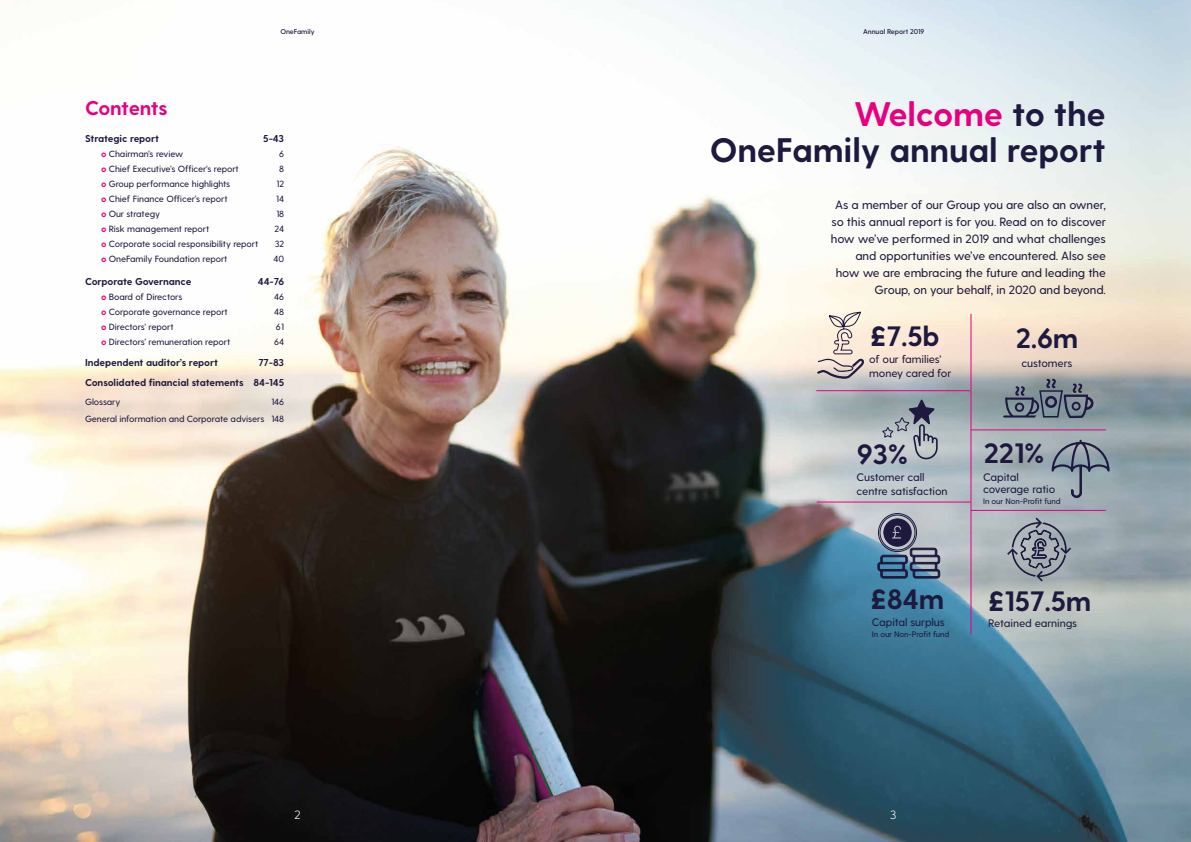
<style>
.page{position:relative;width:1191px;height:842px;background:#fff}
.page>*{position:absolute;margin:0;border:0;box-sizing:border-box;transform-origin:0 0}
.t1{font:700 34px/36px "Greycliff CF";letter-spacing:-.01em;color:#1e193e;text-align:right}
.t2{font:700 28px "Greycliff CF";letter-spacing:-.01em;color:#1e193e}
.t3{font:700 20px "Greycliff CF";letter-spacing:-.02em;color:#e6007d}
.t4{font:500 12px/17px "Greycliff CF";letter-spacing:-.01em;color:#1e193e;text-align:right}
.t5{font:300 12px "Greycliff CF";color:#fff}
.t6{font:500 11px/14px "Greycliff CF";letter-spacing:-.01em;color:#1e193e}
.t7{font:700 10px/20.5px "Greycliff CF";letter-spacing:-.01em;color:#1e193e;text-align:right}
.t8{font:500 9px/16.5px "Greycliff CF";letter-spacing:-.01em;color:#1e193e;text-align:right}
.t9{font:500 8px "Greycliff CF";letter-spacing:-.01em;color:#1e193e}
.t10{font:600 7px "Greycliff CF";letter-spacing:-.01em;color:#1e193e}
.s1{font-weight:700;color:#e6007d}
.s2{color:#e6007d}
</style>
<div class="page">
<img style="left:0;top:0;width:1191px;height:842px">
<hr style="left:970px;top:314px;width:1px;height:320px;background:#e6007d">
<hr style="left:816px;top:390px;width:154px;height:1px;background:#e6007d">
<hr style="left:817px;top:502px;width:153px;height:1px;background:#e6007d">
<hr style="left:971px;top:429px;width:135px;height:1px;background:#e6007d">
<hr style="left:970px;top:510px;width:136px;height:1px;background:#e6007d">
<svg style="left:817px;top:311px;width:47px;height:67px"></svg>
<svg style="left:1003px;top:379px;width:90px;height:39px"></svg>
<svg style="left:881px;top:399px;width:56px;height:60px"></svg>
<svg style="left:877px;top:513px;width:63px;height:65px"></svg>
<svg style="left:1051px;top:440px;width:58px;height:58px"></svg>
<svg style="left:1007px;top:517px;width:64px;height:64px"></svg>
<p class="t10" style="left:280px;top:27px;width:36px">OneFamily</p>
<p class="t10" style="left:863px;top:27px;width:63px">Annual Report 2019</p>
<h3 class="t3" style="left:85px;top:96px;width:84px">Contents</h3>
<p class="t7" style="left:85px;top:128px;width:76px">Strategic report</p>
<p class="t7" style="left:263px;top:128px;width:22px">5-43</p>
<p class="t8" style="left:101px;top:145px;width:84px"><span class="s1">о</span> Chairman’s review</p>
<p class="t8" style="left:279px;top:145px;width:6px">6</p>
<p class="t8" style="left:101px;top:160px;width:139px"><span class="s1">о</span> Chief Executive’s Officer's report</p>
<p class="t8" style="left:279px;top:160px;width:6px">8</p>
<p class="t8" style="left:101px;top:175px;width:131px"><span class="s1">о</span> Group performance highlights</p>
<p class="t8" style="left:276px;top:175px;width:9px">12</p>
<p class="t8" style="left:101px;top:190px;width:128px"><span class="s1">о</span> Chief Finance Officer’s report</p>
<p class="t8" style="left:276px;top:190px;width:9px">14</p>
<p class="t8" style="left:101px;top:205px;width:60px"><span class="s1">о</span> Our strategy</p>
<p class="t8" style="left:276px;top:205px;width:9px">18</p>
<p class="t8" style="left:101px;top:220px;width:110px"><span class="s1">о</span> Risk management report</p>
<p class="t8" style="left:274px;top:220px;width:11px">24</p>
<p class="t8" style="left:101px;top:235px;width:159px"><span class="s1">о</span> Corporate social responsibility report</p>
<p class="t8" style="left:275px;top:235px;width:11px">32</p>
<p class="t8" style="left:101px;top:250px;width:128px"><span class="s1">о</span> OneFamily Foundation report</p>
<p class="t8" style="left:273px;top:250px;width:12px">40</p>
<p class="t7" style="left:85px;top:272px;width:108px">Corporate Governance</p>
<p class="t7" style="left:258px;top:272px;width:28px">44-76</p>
<p class="t8" style="left:101px;top:289px;width:83px"><span class="s1">о</span> Board of Directors</p>
<p class="t8" style="left:274px;top:289px;width:11px">46</p>
<p class="t8" style="left:101px;top:304px;width:128px"><span class="s1">о</span> Corporate governance report</p>
<p class="t8" style="left:274px;top:304px;width:11px">48</p>
<p class="t8" style="left:101px;top:319px;width:74px"><span class="s1">о</span> Directors’ report</p>
<p class="t8" style="left:276px;top:319px;width:10px">61</p>
<p class="t8" style="left:101px;top:334px;width:131px"><span class="s1">о</span> Directors’ remuneration report</p>
<p class="t8" style="left:274px;top:334px;width:11px">64</p>
<p class="t7" style="left:85px;top:352px;width:134px">Independent auditor’s report</p>
<p class="t7" style="left:85px;top:352px;width:201px">77-83<br>Consolidated financial statements 84-145</p>
<p class="t8" style="left:85px;top:394px;width:37px">Glossary</p>
<p class="t8" style="left:85px;top:394px;width:200px">146<br>General information and Corporate advisers 148</p>
<h1 class="t1" style="left:710px;top:98px;width:397px"><span class="s2">Welcome</span> to the<br>OneFamily annual report</h1>
<p class="t4" style="left:831px;top:196px;width:277px">As a member of our Group you are also an owner, so this annual report is for you. Read on to discover how we’ve performed in 2019 and what challenges and opportunities we’ve encountered. Also see how we are embracing the future and leading the Group, on your behalf, in 2020 and beyond.</p>
<h2 class="t2" style="left:870px;top:319px;width:71px">£7.5b</h2>
<p class="t6" style="left:869px;top:352px;width:84px">of our families' money cared for</p>
<h2 class="t2" style="left:857px;top:437px;width:53px">93%</h2>
<p class="t6" style="left:856px;top:471px;width:93px">Customer call centre satisfaction</p>
<h2 class="t2" style="left:1015px;top:321px;width:64px">2.6m</h2>
<p class="t6" style="left:1021px;top:356px;width:53px">customers</p>
<h2 class="t2" style="left:984px;top:436px;width:62px">221%</h2>
<p class="t6" style="left:983px;top:472px;width:74px;line-height:11.5px">Capital coverage ratio</p>
<p class="t9" style="left:983px;top:496px;width:79px">In our Non-Profit fund</p>
<h2 class="t2" style="left:870px;top:582px;width:75px">£84m</h2>
<p class="t6" style="left:872px;top:615px;width:74px">Capital surplus</p>
<p class="t9" style="left:872px;top:629px;width:79px">In our Non-Profit fund</p>
<h2 class="t2" style="left:988px;top:584px;width:105px">£157.5m</h2>
<p class="t6" style="left:988px;top:616px;width:90px">Retained earnings</p>
<h3 class="t5" style="left:295px;top:807px;width:8px">2</h3>
<h3 class="t5" style="left:890px;top:807px;width:8px">3</h3>
</div>
